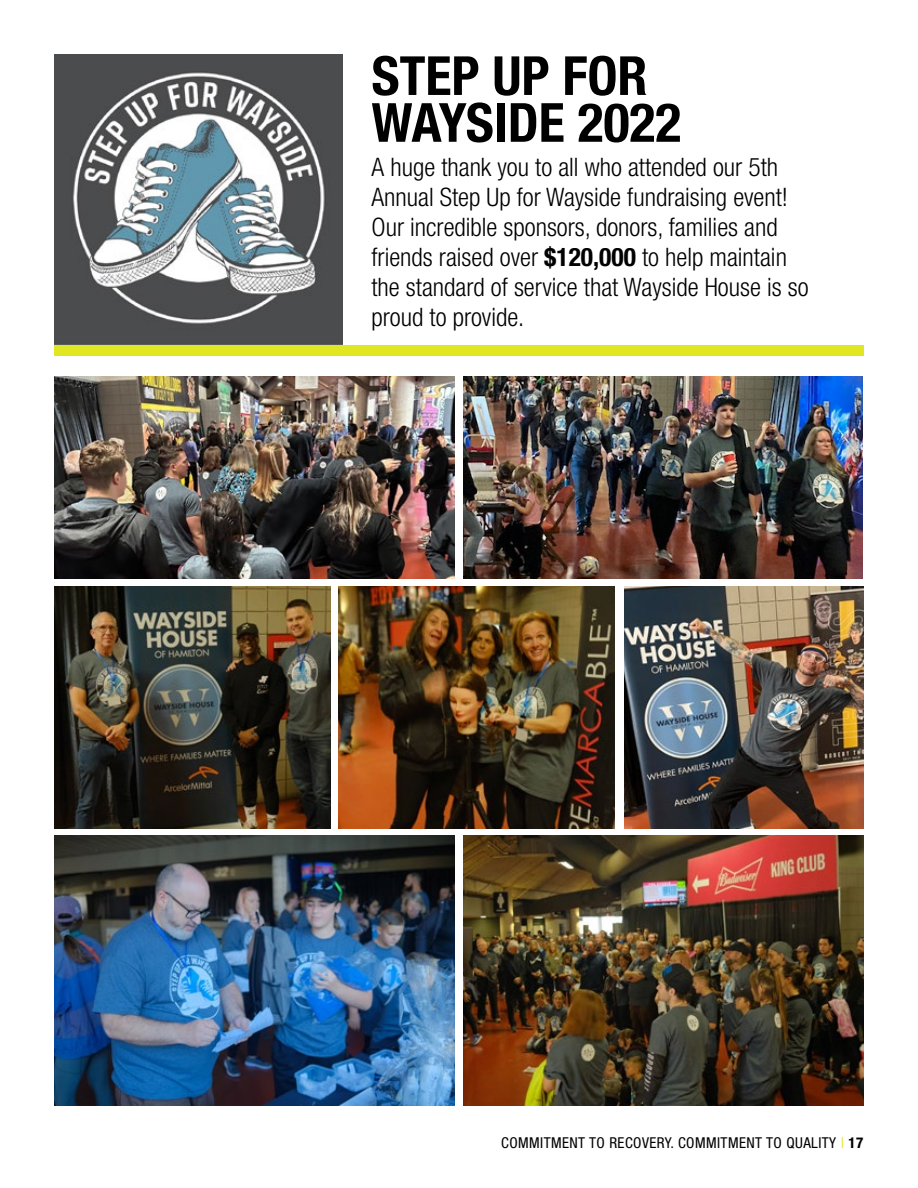
<style>
.page{position:relative;width:918px;height:1188px;background:#fff}
.page>*{position:absolute;margin:0;border:0;box-sizing:border-box;transform-origin:0 0}
.t1{font:700 condensed 54px/46.8px "Helvetica Neue LT Std";color:#000}
.t2{font:300 condensed 25.5px/30px "Helvetica Neue LT Std";color:#000}
.t3{font:condensed 15px "Helvetica Neue LT Std";letter-spacing:.03em;color:#000}
.s1{font-weight:700}
.s2{color:#e0e621}
</style>
<div class="page">
<img style="left:55px;top:54px;width:287px;height:291px">
<div style="left:55px;top:345px;width:809px;height:10px;background:#e0e621"></div>
<img style="left:463px;top:836px;width:401px;height:269px">
<img style="left:339px;top:586px;width:276px;height:242px">
<img style="left:55px;top:586px;width:275px;height:242px">
<img style="left:54px;top:836px;width:401px;height:269px">
<img style="left:624px;top:586px;width:240px;height:242px">
<img style="left:463px;top:376px;width:400px;height:203px">
<img style="left:55px;top:376px;width:400px;height:203px">
<h1 class="t1" style="left:372px;top:52px;width:311px">STEP UP FOR<br>WAYSIDE 2022</h1>
<p class="t2" style="left:372px;top:152px;width:439px">A huge thank you to all who attended our 5th Annual Step Up for Wayside fundraising event!<br>Our incredible sponsors, donors, families and friends raised over <span class="s1">$120,000</span> to help maintain the standard of service that Wayside House is so proud to provide.</p>
<p class="t3" style="left:501px;top:1134px;width:364px">COMMITMENT TO RECOVERY. COMMITMENT TO QUALITY <span class="s2">|</span> <span class="s1">17</span></p>
</div>
